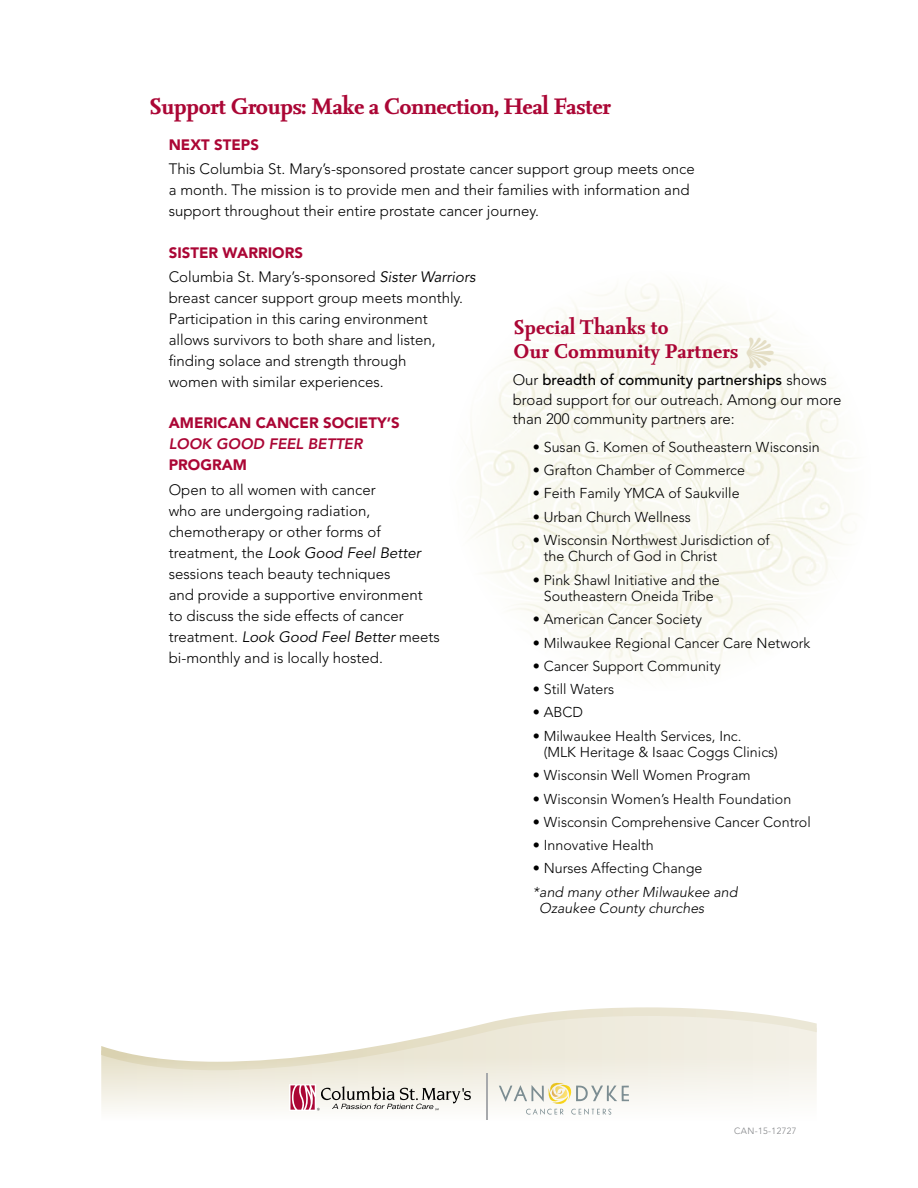
<style>
.page{position:relative;width:918px;height:1188px;background:#fff}
.page>*{position:absolute;margin:0;border:0;box-sizing:border-box;transform-origin:0 0}
.t1{font:700 27px "Seria";letter-spacing:-.02em;color:#ab0635}
.t2{font:700 24px/24px "Seria";color:#ab0635}
.results{font:300 15px/21px "Avenir LT Std";color:#000}
.cancer_screening_sub{font:300 15px/19.5px "Avenir LT Std";color:#000}
.cancer_screening_sub-2{font:900 15px/21px "Avenir LT Std";color:#ab0635}
.results-2{font:300 14.25px/16.5px "Avenir LT Std";color:#000}
.results-3{font:italic 300 14.25px/16.5px "Avenir LT Std";color:#000}
.body_text{font:300 9px "Avenir LT Std";letter-spacing:.04em;color:#808285}
.s1{font-weight:400;font-style:italic}
.s2{font-weight:800;font-style:italic}
.s3{font-weight:500}
</style>
<div class="page">
<svg style="left:101px;top:1070px;width:716px;height:50px"></svg>
<svg style="left:101px;top:1007px;width:716px;height:63px"></svg>
<img style="left:444px;top:265px;width:432px;height:432px;border-radius:216px">
<svg style="left:289px;top:1084px;width:182px;height:27px"></svg>
<hr style="left:487px;top:1073px;width:1px;height:46px;background:#a7a9ac">
<svg style="left:499px;top:1079px;width:130px;height:36px"></svg>
<svg style="left:747px;top:337px;width:27px;height:31px"></svg>
<p class="t1" style="left:148px;top:93px;width:464px">Support Groups: Make a Connection, Heal Faster</p>
<p class="cancer_screening_sub-2" style="left:169px;top:134px;width:92px">NEXT STEPS</p>
<p class="results" style="left:169px;top:159px;width:528px">This Columbia St. Mary’s-sponsored prostate cancer support group meets once a month. The mission is to provide men and their families with information and support throughout their entire prostate cancer journey.</p>
<p class="cancer_screening_sub-2" style="left:169px;top:242px;width:136px">SISTER WARRIORS</p>
<p class="results" style="left:169px;top:266px;width:308px">Columbia St. Mary’s-sponsored <span class="s1">Sister Warriors </span>breast cancer support group meets monthly.<br>Participation in this caring environment<br>allows survivors to both share and listen, finding solace and strength through<br>women with similar experiences.</p>
<p class="cancer_screening_sub-2" style="left:169px;top:413px;width:233px">AMERICAN CANCER SOCIETY’S<br><span class="s2">LOOK GOOD FEEL BETTER<br></span>PROGRAM</p>
<p class="results" style="left:169px;top:479px;width:273px">Open to all women with cancer<br>who are undergoing radiation, chemotherapy or other forms of treatment, the <span class="s1">Look Good Feel Better </span>sessions teach beauty techniques<br>and provide a supportive environment to discuss the side effects of cancer treatment. <span class="s1">Look Good Feel Better</span> meets bi‑monthly and is locally hosted.</p>
<p class="t2" style="left:513px;top:316px;width:227px">Special Thanks to<br>Our Community Partners</p>
<p class="cancer_screening_sub" style="left:513px;top:370px;width:330px">Our <span class="s3">breadth of community partnerships</span> shows broad support for our outreach. Among our more than 200 community partners are:</p>
<p class="results-2" style="left:533px;top:439px;width:288px">• Susan G. Komen of Southeastern Wisconsin</p>
<p class="results-2" style="left:533px;top:462px;width:214px">• Grafton Chamber of Commerce</p>
<p class="results-2" style="left:533px;top:485px;width:208px">• Feith Family YMCA of Saukville</p>
<p class="results-2" style="left:533px;top:509px;width:159px">• Urban Church Wellness</p>
<p class="results-2" style="left:544px;top:532px;width:228px;text-indent:-11px">• Wisconsin Northwest Jurisdiction of the Church of God in Christ</p>
<p class="results-2" style="left:533px;top:572px;width:188px;text-align:center">• Pink Shawl Initiative and the<br>Southeastern Oneida Tribe</p>
<p class="results-2" style="left:533px;top:611px;width:171px">• American Cancer Society</p>
<p class="results-2" style="left:533px;top:635px;width:279px">• Milwaukee Regional Cancer Care Network</p>
<p class="results-2" style="left:533px;top:658px;width:189px">• Cancer Support Community</p>
<p class="results-2" style="left:533px;top:681px;width:83px">• Still Waters</p>
<p class="results-2" style="left:533px;top:704px;width:52px">• ABCD</p>
<p class="results-2" style="left:544px;top:728px;width:236px;text-indent:-11px">• Milwaukee Health Services, Inc.<br>(MLK Heritage &amp; Isaac Coggs Clinics)</p>
<p class="results-2" style="left:533px;top:767px;width:219px">• Wisconsin Well Women Program</p>
<p class="results-2" style="left:533px;top:791px;width:260px">• Wisconsin Women’s Health Foundation</p>
<p class="results-2" style="left:533px;top:814px;width:279px">• Wisconsin Comprehensive Cancer Control</p>
<p class="results-2" style="left:533px;top:837px;width:122px">• Innovative Health</p>
<p class="results-2" style="left:533px;top:860px;width:171px">• Nurses Affecting Change</p>
<p class="results-3" style="left:539px;top:884px;width:200px;text-indent:-6px">*and many other Milwaukee and<br>Ozaukee County churches</p>
<p class="body_text" style="left:734px;top:1126px;width:64px">CAN-15-12727</p>
</div>
